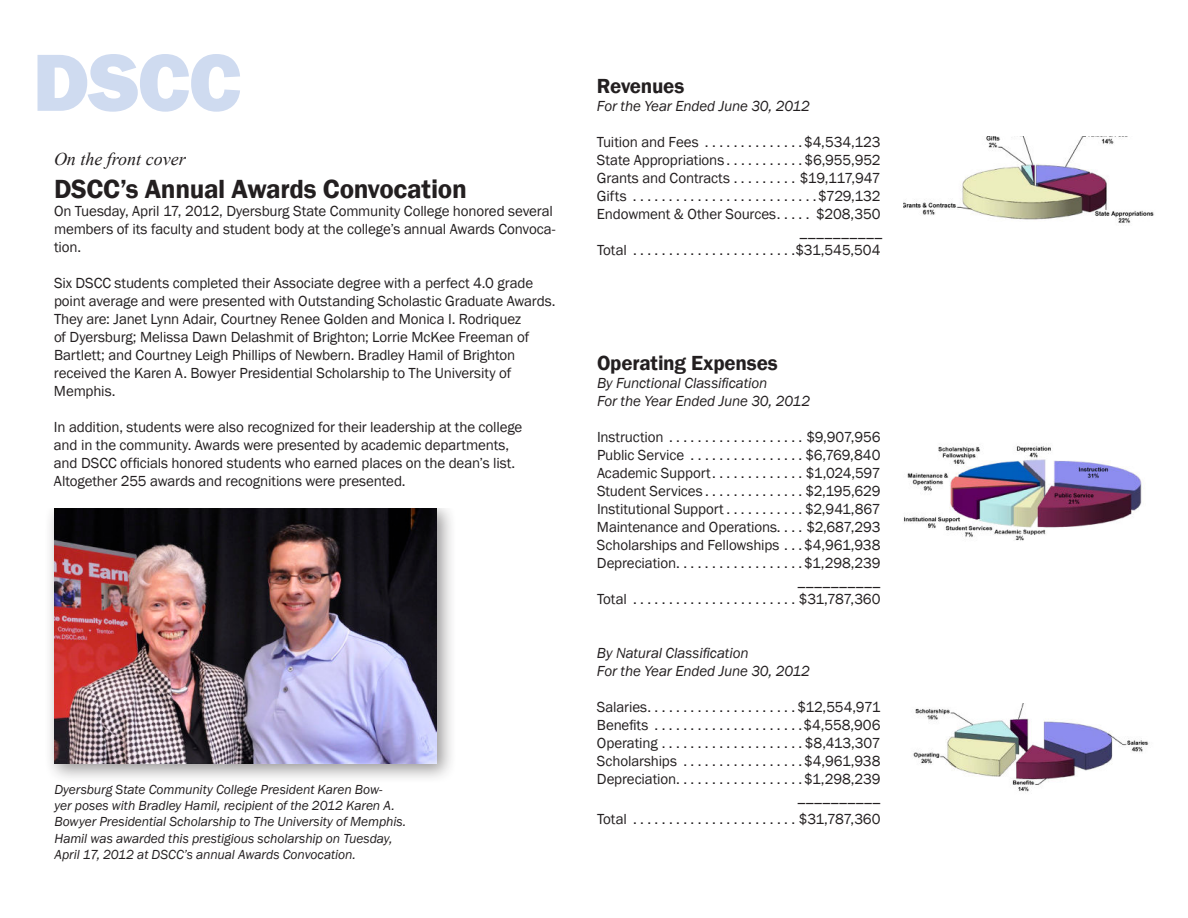
<style>
.page{position:relative;width:1188px;height:918px;background:#fff}
.page>*{position:absolute;margin:0;border:0;box-sizing:border-box;transform-origin:0 0}
.t1{font:600 27px "Franklin Gothic";letter-spacing:-.01em;color:#231f20}
.t2{font:600 21px "Franklin Gothic";letter-spacing:-.01em;color:#231f20}
.t3{font:italic 18px "Times New Roman";color:#231f20}
.t4{font:15px/18px "Franklin Gothic";letter-spacing:-.01em;color:#231f20}
.t5{font:italic 15px/18px "Franklin Gothic";letter-spacing:-.01em;color:#231f20}
.t6{font:italic 13.5px/16.2px "Franklin Gothic";letter-spacing:-.005em;color:#231f20}
.s1{color:#fff}
</style>
<div class="page">
<svg style="left:38px;top:54px;width:202px;height:58px"></svg>
<div style="left:44px;top:508px;width:413px;height:276px;background:#231f20;opacity:.47"></div>
<img style="left:54px;top:509px;width:383px;height:255px">
<img style="left:903px;top:137px;width:251px;height:86px">
<img style="left:903px;top:445px;width:240px;height:96px">
<img style="left:913px;top:703px;width:236px;height:89px">
<p class="t3" style="left:54px;top:153px;width:133px">On the front cover</p>
<h1 class="t1" style="left:54px;top:177px;width:414px">DSCC’s Annual Awards Convocation</h1>
<p class="t4" style="left:54px;top:202px;width:503px">On Tuesday, April 17, 2012, Dyersburg State Community College honored several members of its faculty and student body at the college’s annual Awards Convoca&shy;tion.</p>
<p class="t4" style="left:54px;top:274px;width:503px">Six DSCC students completed their Associate degree with a perfect 4.0 grade point average and were presented with Outstanding Scholastic Graduate Awards.<br>They are: Janet Lynn Adair, Courtney Renee Golden and Monica I. Rodriquez<br>of Dyersburg; Melissa Dawn Delashmit of Brighton; Lorrie McKee Freeman of Bartlett; and Courtney Leigh Phillips of Newbern. Bradley Hamil of Brighton received the Karen A. Bowyer Presidential Scholarship to The University of Memphis.</p>
<p class="t4" style="left:54px;top:418px;width:470px">In addition, students were also recognized for their leadership at the college and in the community. Awards were presented by academic departments, and DSCC officials honored students who earned places on the dean’s list.<br>Altogether 255 awards and recognitions were presented.</p>
<p class="t6" style="left:54px;top:782px;width:353px">Dyersburg State Community College President Karen Bow-<br>yer poses with Bradley Hamil, recipient of the 2012 Karen A.<br>Bowyer Presidential Scholarship to The University of Memphis.<br>Hamil was awarded this prestigious scholarship on Tuesday, April 17, 2012 at DSCC’s annual Awards Convocation.</p>
<h2 class="t2" style="left:597px;top:77px;width:89px">Revenues</h2>
<p class="t5" style="left:597px;top:97px;width:215px">For the Year Ended June 30, 2012</p>
<p class="t4" style="left:597px;top:133px;width:285px">Tuition and Fees . . . . . . . . . . . . . .$4,534,123</p>
<p class="t4" style="left:597px;top:151px;width:285px">State Appropriations . . . . . . . . . . . $6,955,952</p>
<p class="t4" style="left:597px;top:169px;width:285px">Grants and Contracts . . . . . . . . . $19,117,947</p>
<p class="t4" style="left:597px;top:187px;width:285px">Gifts ..........................$729,132</p>
<p class="t4" style="left:597px;top:205px;width:285px">Endowment &amp; Other Sources . . . . . $208,350</p>
<p class="t4" style="left:791px;top:223px;width:101px"><span class="s1">_</span>__________<span class="s1">_</span></p>
<p class="t4" style="left:597px;top:241px;width:285px">Total .......................$31,545,504</p>
<h2 class="t2" style="left:597px;top:354px;width:182px">Operating Expenses</h2>
<p class="t5" style="left:597px;top:374px;width:215px">By Functional Classification<br>For the Year Ended June 30, 2012</p>
<p class="t4" style="left:597px;top:429px;width:285px;text-align:justify">Instruction ................... $9,907,956<br>Public Service . . . . . . . . . . . . . . . . $6,769,840<br>Academic Support . . . . . . . . . . . . . $1,024,597<br>Student Services . . . . . . . . . . . . . . $2,195,629<br>Institutional Support . . . . . . . . . . . $2,941,867<br>Maintenance and Operations. . . . $2,687,293<br>Scholarships and Fellowships . . .$4,961,938<br>Depreciation . . . . . . . . . . . . . . . . . .$1,298,239</p>
<p class="t4" style="left:597px;top:591px;width:285px">Total .......................$31,787,360</p>
<p class="t5" style="left:597px;top:644px;width:215px">By Natural Classification<br>For the Year Ended June 30, 2012</p>
<p class="t4" style="left:597px;top:699px;width:285px;text-align:justify">Salaries .....................$12,554,971<br>Benefits .....................$4,558,906<br>Operating ....................$8,413,307<br>Scholarships . . . . . . . . . . . . . . . . .$4,961,938<br>Depreciation . . . . . . . . . . . . . . . . . .$1,298,239</p>
<p class="t4" style="left:597px;top:810px;width:285px">Total .......................$31,787,360</p>
</div>
